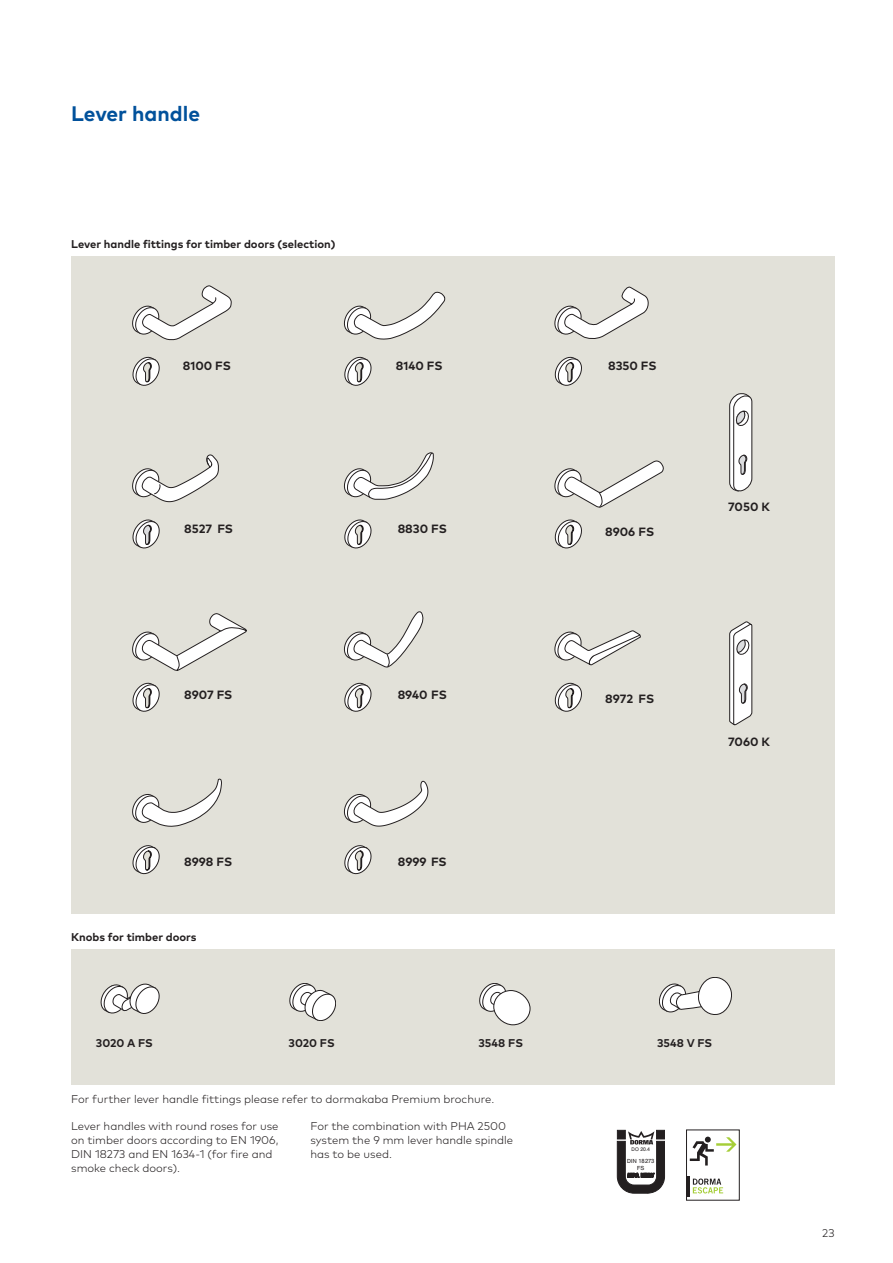
<style>
.page{position:relative;width:893px;height:1263px;background:#fff}
.page>*{position:absolute;margin:0;border:0;box-sizing:border-box;transform-origin:0 0}
.t1{font:72px "Kasten";color:#231f20}
.t2{font:700 21px "Mark Pro";color:#01519b}
.t3{font:700 12px "Mark Pro";color:#231f20}
.t4{font:300 11.25px/14.2px "Mark Pro";color:#231f20}
.t5{font:700 11.25px "Mark Pro";color:#231f20}
.t6{font:5.7px/6.4px "Helvetica BQ";letter-spacing:.02em;color:#231f20;text-align:center}
.t7{font:5.1px "Helvetica BQ";color:#231f20}
</style>
<div class="page">
<svg style="left:617px;top:1129px;width:48px;height:65px"></svg>
<svg style="left:688px;top:1136px;width:49px;height:61px"></svg>
<div style="left:686px;top:1130px;width:53px;height:70px;border:1px solid #231f20"></div>
<div style="left:71px;top:949px;width:763px;height:135px;background:#e2e1d9"></div>
<svg style="left:289px;top:983px;width:47px;height:38px"></svg>
<svg style="left:479px;top:983px;width:28px;height:29px"></svg>
<div style="left:494px;top:990px;width:36px;height:35px;background:#fff;border-radius:50%"></div>
<div style="left:493px;top:990px;width:37px;height:35px;border:1px solid #231f20;border-radius:50%"></div>
<svg style="left:659px;top:977px;width:73px;height:38px"></svg>
<svg style="left:101px;top:983px;width:59px;height:31px"></svg>
<div style="left:71px;top:256px;width:763px;height:657px;background:#e2e1d9"></div>
<svg style="left:132px;top:356px;width:28px;height:30px"></svg>
<svg style="left:132px;top:285px;width:100px;height:55px"></svg>
<svg style="left:554px;top:356px;width:28px;height:30px"></svg>
<svg style="left:554px;top:286px;width:95px;height:53px"></svg>
<svg style="left:132px;top:519px;width:28px;height:30px"></svg>
<svg style="left:132px;top:454px;width:87px;height:49px"></svg>
<svg style="left:132px;top:682px;width:28px;height:30px"></svg>
<svg style="left:132px;top:613px;width:115px;height:58px"></svg>
<svg style="left:344px;top:682px;width:28px;height:30px"></svg>
<svg style="left:343px;top:611px;width:81px;height:57px"></svg>
<svg style="left:344px;top:356px;width:28px;height:30px"></svg>
<svg style="left:343px;top:291px;width:103px;height:49px"></svg>
<svg style="left:554px;top:519px;width:28px;height:30px"></svg>
<svg style="left:554px;top:460px;width:110px;height:48px"></svg>
<svg style="left:132px;top:845px;width:28px;height:30px"></svg>
<svg style="left:132px;top:778px;width:90px;height:49px"></svg>
<svg style="left:344px;top:845px;width:28px;height:30px"></svg>
<svg style="left:343px;top:780px;width:86px;height:47px"></svg>
<svg style="left:554px;top:682px;width:28px;height:30px"></svg>
<svg style="left:554px;top:630px;width:87px;height:36px"></svg>
<svg style="left:344px;top:519px;width:28px;height:30px"></svg>
<svg style="left:343px;top:452px;width:91px;height:48px"></svg>
<svg style="left:729px;top:393px;width:24px;height:99px;background:#d1d0d0"></svg>
<svg style="left:729px;top:621px;width:24px;height:104px;background:#d1d1d0"></svg>
<h2 class="t2" style="left:71px;top:98px;width:130px">Lever handle</h2>
<p class="t5" style="left:71px;top:235px;width:266px">Lever handle fittings for timber doors (selection)</p>
<p class="t3" style="left:183px;top:359px;width:50px">8100 FS</p>
<p class="t3" style="left:608px;top:359px;width:50px">8350 FS</p>
<p class="t3" style="left:396px;top:359px;width:48px">8140 FS</p>
<p class="t3" style="left:184px;top:522px;width:50px">8527 FS</p>
<p class="t3" style="left:398px;top:522px;width:51px">8830 FS</p>
<p class="t3" style="left:605px;top:525px;width:51px">8906 FS</p>
<p class="t3" style="left:728px;top:500px;width:43px">7050 K</p>
<p class="t3" style="left:184px;top:688px;width:50px">8907 FS</p>
<p class="t3" style="left:398px;top:688px;width:51px">8940 FS</p>
<p class="t3" style="left:605px;top:692px;width:51px">8972 FS</p>
<p class="t3" style="left:728px;top:734px;width:43px">7060 K</p>
<p class="t3" style="left:184px;top:854px;width:50px">8998 FS</p>
<p class="t3" style="left:398px;top:854px;width:51px">8999 FS</p>
<p class="t5" style="left:71px;top:928px;width:127px">Knobs for timber doors</p>
<p class="t5" style="left:96px;top:1034px;width:58px">3020 A FS</p>
<p class="t5" style="left:289px;top:1034px;width:48px">3020 FS</p>
<p class="t5" style="left:478px;top:1034px;width:46px">3548 FS</p>
<p class="t5" style="left:657px;top:1034px;width:57px">3548 V FS</p>
<p class="t4" style="left:71px;top:1090px;width:425px">For further lever handle fittings please refer to dormakaba Premium brochure.</p>
<p class="t4" style="left:71px;top:1117px;width:209px">Lever handles with round roses for use on timber doors according to EN 1906,<br>DIN 18273 and EN 1634-1 (for fire and smoke check doors).</p>
<p class="t4" style="left:310px;top:1117px;width:204px">For the combination with PHA 2500 system the 9 mm lever handle spindle has to be used.</p>
<h1 class="t1" style="left:617px;top:1127px;width:52px">Ü</h1>
<p class="t7" style="left:632px;top:1147px;width:20px">DO 20.4</p>
<p class="t6" style="left:627px;top:1158px;width:29px">DIN 18273<br>FS</p>
<p class="t4" style="left:822px;top:1225px;width:14px">23</p>
</div>
